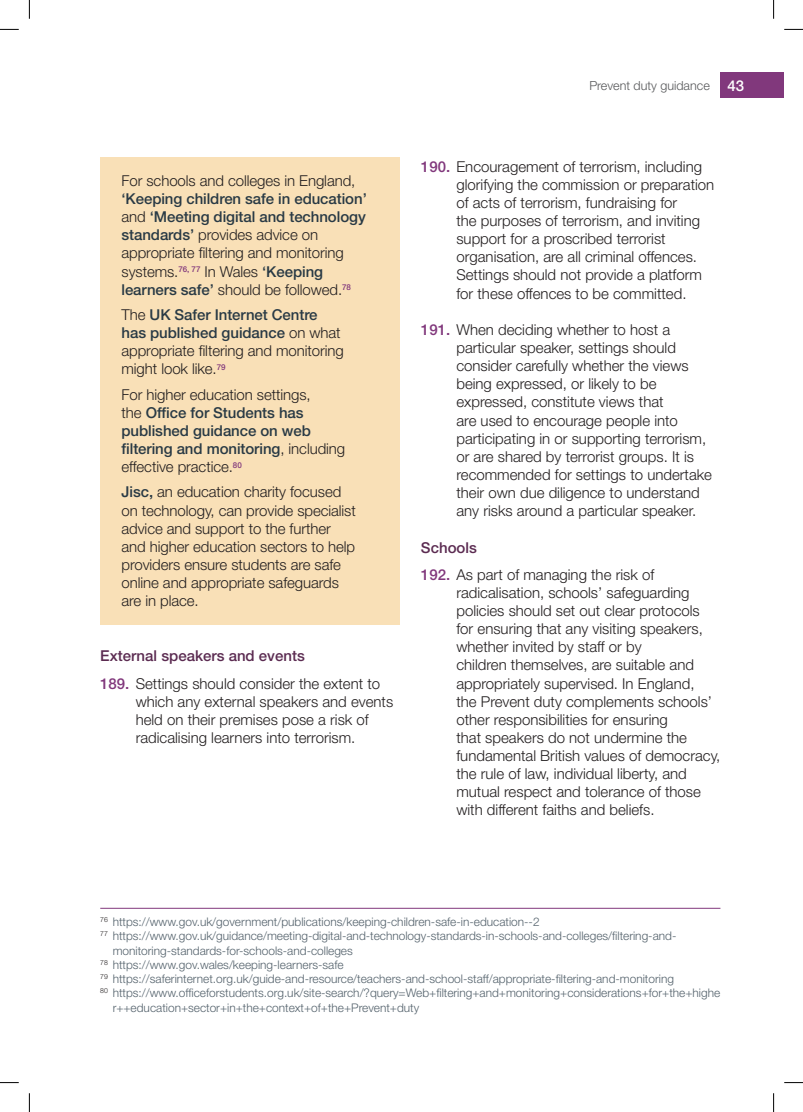
<style>
.page{position:relative;width:803px;height:1112px;background:#fff}
.page>*{position:absolute;margin:0;border:0;box-sizing:border-box;transform-origin:0 0}
.t1{font:300 15px/18.1px "Helvetica Neue LT Pro";color:#231f20}
.t2{font:500 15px/18.1px "Helvetica Neue LT Pro";letter-spacing:-.005em;color:#293a45}
.t3{font:300 12.5px "Helvetica Neue LT Pro";color:#57585a}
.t4{font:300 11.88px "Helvetica Neue LT Pro";color:#54626c}
.s1{font-weight:300;color:#231f20}
.s2{font-weight:500;color:#293a45}
.s3{font-weight:500;color:#5b2b51}
.s4{font-weight:500;color:#81387c}
.s5{font-weight:500;font-size:15px;color:#fff}
</style>
<div class="page">
<div style="left:720px;top:72px;width:64px;height:26px;background:#81387c"></div>
<div style="left:100px;top:157px;width:300px;height:156px;background:#f9e0b7"></div>
<div style="left:100px;top:291px;width:300px;height:102px;background:#f9e0b7"></div>
<div style="left:100px;top:371px;width:300px;height:119px;background:#f9e0b7"></div>
<div style="left:100px;top:469px;width:300px;height:155px;background:#f9e0b7"></div>
<hr style="left:100px;top:907px;width:620px;height:1px;background:#81387c">
<svg style="left:0;top:29px;width:19px;height:1px"></svg>
<svg style="left:784px;top:29px;width:19px;height:1px"></svg>
<svg style="left:0;top:1082px;width:19px;height:1px"></svg>
<svg style="left:784px;top:1082px;width:19px;height:1px"></svg>
<svg style="left:29px;top:0;width:1px;height:19px"></svg>
<svg style="left:29px;top:1093px;width:1px;height:18px"></svg>
<svg style="left:773px;top:0;width:1px;height:19px"></svg>
<svg style="left:773px;top:1093px;width:1px;height:18px"></svg>
<p class="t1" style="left:122px;top:171px;width:235px">For schools and colleges in England,</p>
<p class="t2" style="left:121px;top:189px;width:247px">‘Keeping children safe in education’ <span class="s1">and</span> ‘Meeting digital and technology standards’ <span class="s1">provides advice on appropriate filtering and monitoring systems.</span><sup>76,</sup> <sup>77</sup> <span class="s1">In Wales</span> ‘Keeping learners safe’ <span class="s1">should be followed.</span><sup>78</sup></p>
<p class="t1" style="left:122px;top:305px;width:224px">The <span class="s2">UK Safer Internet Centre has published guidance</span> on what appropriate filtering and monitoring might look like.<sup>79</sup></p>
<p class="t2" style="left:122px;top:385px;width:225px"><span class="s1">For higher education settings,<br>the</span> Office for Students has published guidance on web filtering and monitoring<span class="s1">, including effective practice.</span><sup>80</sup></p>
<p class="t1" style="left:121px;top:482px;width:236px"><span class="s2">Jisc,</span> an education charity focused on technology, can provide specialist advice and support to the further and higher education sectors to help providers ensure students are safe online and appropriate safeguards are in place.</p>
<p class="t1" style="left:100px;top:642px;width:281px;line-height:27.1px"><span class="s3">External speakers and events<br></span><span class="s4">189.</span> Settings should consider the extent to</p>
<p class="t1" style="left:136px;top:691px;width:259px">which any external speakers and events held on their premises pose a risk of radicalising learners into terrorism.</p>
<p class="t3" style="left:589px;top:78px;width:156px">Prevent duty guidance <span class="s5">43</span></p>
<p class="t1" style="left:456px;top:157px;width:259px;text-indent:-35px"><span class="s4">190.</span> Encouragement of terrorism, including glorifying the commission or preparation of acts of terrorism, fundraising for<br>the purposes of terrorism, and inviting support for a proscribed terrorist organisation, are all criminal offences.<br>Settings should not provide a platform for these offences to be committed.</p>
<p class="t1" style="left:456px;top:320px;width:257px;text-indent:-35px"><span class="s4">191.</span> When deciding whether to host a particular speaker, settings should consider carefully whether the views being expressed, or likely to be expressed, constitute views that<br>are used to encourage people into participating in or supporting terrorism, or are shared by terrorist groups. It is recommended for settings to undertake their own due diligence to understand any risks around a particular speaker.</p>
<p class="t1" style="left:421px;top:533px;width:235px;line-height:27.1px"><span class="s3">Schools<br></span><span class="s4">192.</span> As part of managing the risk of</p>
<p class="t1" style="left:456px;top:583px;width:265px">radicalisation, schools’ safeguarding policies should set out clear protocols for ensuring that any visiting speakers, whether invited by staff or by<br>children themselves, are suitable and appropriately supervised. In England,<br>the Prevent duty complements schools’ other responsibilities for ensuring<br>that speakers do not undermine the fundamental British values of democracy, the rule of law, individual liberty, and mutual respect and tolerance of those with different faiths and beliefs.</p>
<p class="t4" style="left:100px;top:914px;width:441px"><sup>76</sup> https://www.gov.uk/government/publications/keeping-children-safe-in-education--2</p>
<p class="t4" style="left:100px;top:928px;width:578px"><sup>77</sup> https://www.gov.uk/guidance/meeting-digital-and-technology-standards-in-schools-and-colleges/filtering-and-</p>
<p class="t4" style="left:113px;top:942px;width:242px">monitoring-standards-for-schools-and-colleges</p>
<p class="t4" style="left:100px;top:957px;width:245px"><sup>78</sup> https://www.gov.wales/keeping-learners-safe</p>
<p class="t4" style="left:100px;top:971px;width:575px"><sup>79</sup> https://saferinternet.org.uk/guide-and-resource/teachers-and-school-staff/appropriate-filtering-and-monitoring</p>
<p class="t4" style="left:100px;top:985px;width:621px"><sup>80</sup> https://www.officeforstudents.org.uk/site-search/?query=Web+filtering+and+monitoring+considerations+for+the+highe</p>
<p class="t4" style="left:113px;top:999px;width:308px">r++education+sector+in+the+context+of+the+Prevent+duty</p>
</div>
